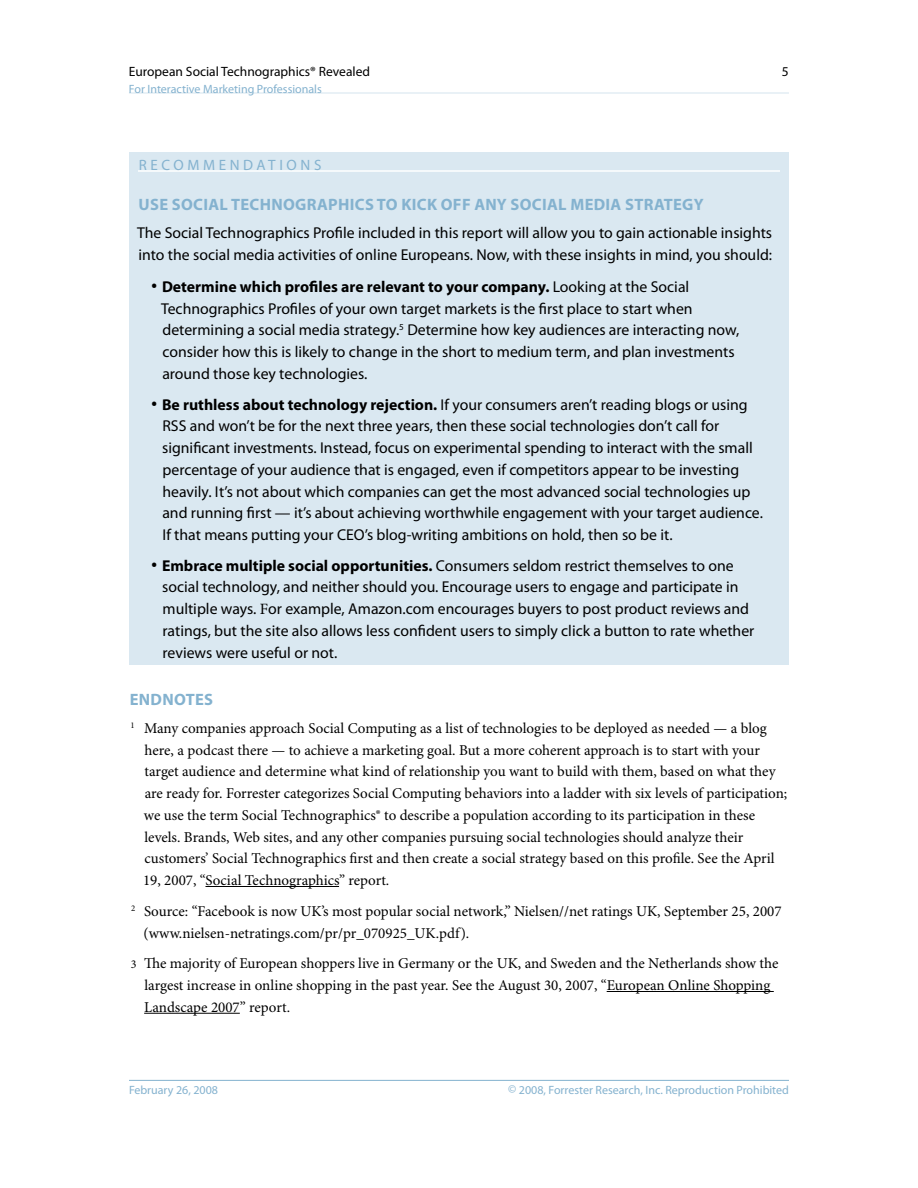
<style>
.page{position:relative;width:918px;height:1188px;background:#fff}
.page>*{position:absolute;margin:0;border:0;box-sizing:border-box;transform-origin:0 0}
.t1{font:700 16.5px "Myriad Pro";letter-spacing:.02em;color:#84b2cf}
.t2{font:15.75px/21.8px "Myriad Pro";color:#000}
.t3{font:15px/21.8px "Minion Pro";color:#000}
.t4{font:15px "Myriad Pro";letter-spacing:.24em;color:#84b2cf}
.t5{font:13.5px "Myriad Pro";color:#000}
.t6{font:12px "Myriad Pro";color:#84b2cf}
.s1{font-weight:700;font-size:24px}
.s2{font-weight:700}
.s3{font-family:"Minion Pro"}
.s4{font-size:12px}
</style>
<div class="page">
<div style="left:129px;top:152px;width:660px;height:513px;background:#dae8f1"></div>
<hr style="left:138px;top:170px;width:642px;height:2px;background:#fff">
<hr style="left:205px;top:886px;width:134px;height:1px;background:#000">
<hr style="left:607px;top:991px;width:167px;height:1px;background:#000">
<hr style="left:144px;top:1013px;width:96px;height:1px;background:#000">
<hr style="left:129px;top:1080px;width:660px;height:1px;background:#84b2cf">
<hr style="left:129px;top:93px;width:660px;height:1px;background:#d4e4ee">
<p class="t5" style="left:129px;top:64px;width:243px">European Social Technographics® Revealed</p>
<p class="t5" style="left:782px;top:65px;width:8px">5</p>
<p class="t6" style="left:129px;top:82px;width:194px">For Interactive Marketing Professionals</p>
<p class="t4" style="left:139px;top:157px;width:184px">RECOMMENDATIONS</p>
<p class="t1" style="left:139px;top:195px;width:567px">USE SOCIAL TECHNOGRAPHICS TO KICK OFF ANY SOCIAL MEDIA STRATEGY</p>
<p class="t2" style="left:137px;top:222px;width:637px">The Social Technographics Profile included in this report will allow you to gain actionable insights into the social media activities of online Europeans. Now, with these insights in mind, you should:</p>
<p class="t2" style="left:161px;top:276px;width:580px;text-indent:-10px"><span class="s1">·</span> <span class="s2">Determine which profiles are relevant to your company.</span> Looking at the Social Technographics Profiles of your own target markets is the first place to start when determining a social media strategy.<sup>5</sup> Determine how key audiences are interacting now, consider how this is likely to change in the short to medium term, and plan investments around those key technologies.</p>
<p class="t2" style="left:162px;top:394px;width:602px;text-indent:-11px"><span class="s1">·</span> <span class="s2">Be ruthless about technology rejection.</span> If your consumers aren’t reading blogs or using RSS and won’t be for the next three years, then these social technologies don’t call for significant investments. Instead, focus on experimental spending to interact with the small percentage of your audience that is engaged, even if competitors appear to be investing heavily. It’s not about which companies can get the most advanced social technologies up and running first — it’s about achieving worthwhile engagement with your target audience.<br>If that means putting your CEO’s blog-writing ambitions on hold, then so be it.</p>
<p class="t2" style="left:162px;top:555px;width:594px;text-indent:-11px"><span class="s1">·</span> <span class="s2">Embrace multiple social opportunities.</span> Consumers seldom restrict themselves to one social technology, and neither should you. Encourage users to engage and participate in multiple ways. <span class="s3">F</span>or example, Amazon.com encourages buyers to post product reviews and ratings, but the site also allows less confident users to simply click a button to rate whether reviews were useful or not.</p>
<p class="t1" style="left:130px;top:690px;width:85px">ENDNOTES</p>
<p class="t3" style="left:143px;top:718px;width:646px;text-indent:-12px"><sup>1</sup> Many companies approach Social Computing as a list of technologies to be deployed as needed — a blog here, a podcast there — to achieve a marketing goal. But a more coherent approach is to start with your target audience and determine what kind of relationship you want to build with them, based on what they are ready for. Forrester categorizes Social Computing behaviors into a ladder with six levels of participation; we use the term Social Technographics® to describe a population according to its participation in these levels. Brands, Web sites, and any other companies pursuing social technologies should analyze their customers’ Social Technographics first and then create a social strategy based on this profile. See the April 19, 2007, “Social Technographics” report.</p>
<p class="t3" style="left:144px;top:901px;width:639px;text-indent:-13px"><sup>2</sup> Source: “Facebook is now UK’s most popular social network,” Nielsen//net ratings UK, September 25, 2007 (www.nielsen-netratings.com/pr/pr_070925_UK.pdf).</p>
<p class="t3" style="left:144px;top:953px;width:636px;text-indent:-13px"><span class="s4">3</span> The majority of European shoppers live in Germany or the UK, and Sweden and the Netherlands show the largest increase in online shopping in the past year. See the August 30, 2007, “European Online Shopping<br>Landscape 2007” report.</p>
<p class="t6" style="left:129px;top:1083px;width:91px">February 26, 2008</p>
<p class="t6" style="left:508px;top:1083px;width:282px">© 2008, Forrester Research, Inc. Reproduction Prohibited</p>
</div>
